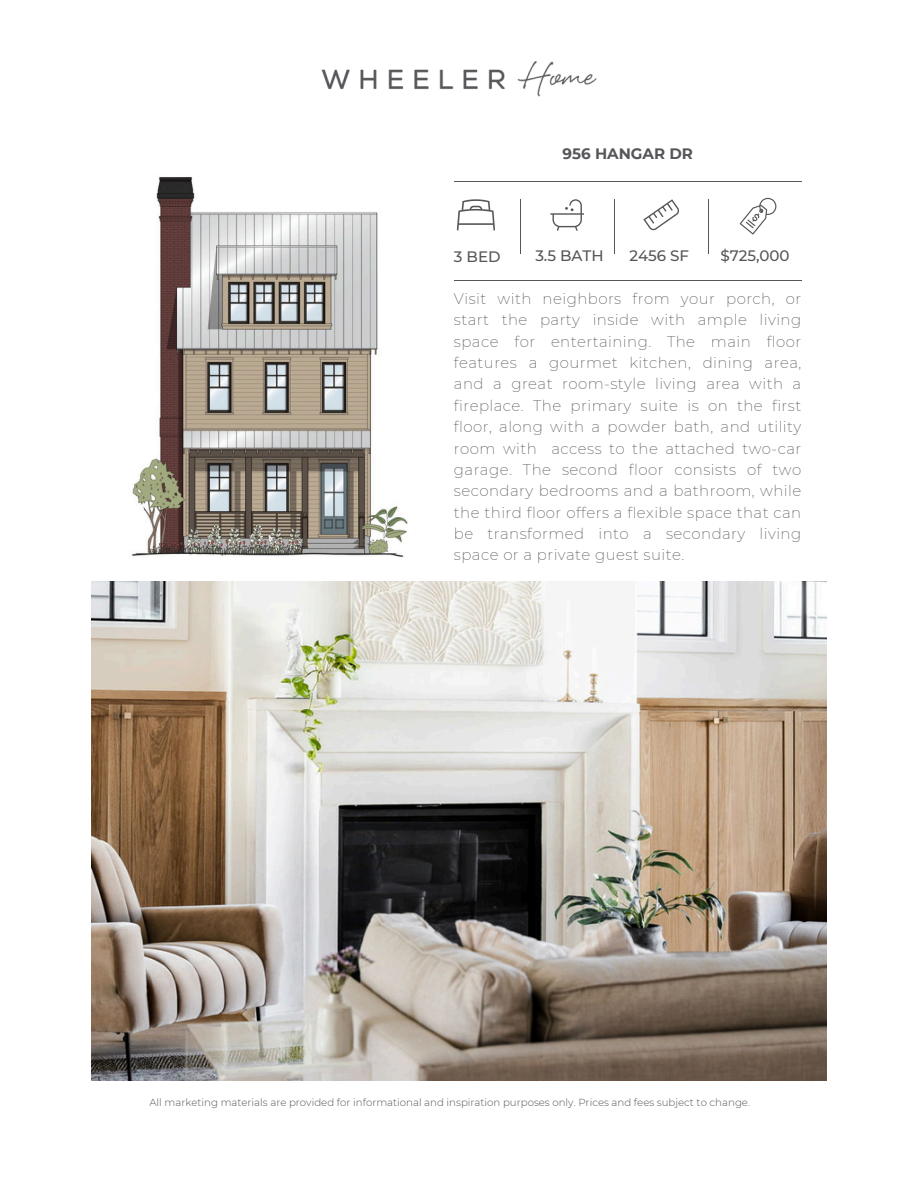
<style>
.page{position:relative;width:918px;height:1188px;background:#fff}
.page>*{position:absolute;margin:0;border:0;box-sizing:border-box;transform-origin:0 0}
.t1{font:500 15.15px "Montserrat";color:#565559}
.t2{font:700 15.15px "Montserrat";color:#565559}
.t3{font:200 15px/21.3px "Montserrat";letter-spacing:.03em;color:#565559;text-align:justify}
.t4{font:300 10.2px "Montserrat";color:#565559}
</style>
<div class="page">
<img style="left:92px;top:582px;width:734px;height:498px">
<img style="left:321px;top:61px;width:276px;height:36px">
<div style="left:594px;top:0;width:116px;height:67px;background:#fff"></div>
<img style="left:132px;top:177px;width:276px;height:380px">
<hr style="left:454px;top:181px;width:347px;height:1px;background:#565559">
<svg style="left:457px;top:199px;width:38px;height:31px"></svg>
<hr style="left:520px;top:199px;width:1px;height:55px;background:#565559">
<svg style="left:550px;top:199px;width:34px;height:32px"></svg>
<hr style="left:614px;top:199px;width:1px;height:55px;background:#565559">
<svg style="left:643px;top:199px;width:36px;height:31px"></svg>
<svg style="left:740px;top:198px;width:36px;height:37px"></svg>
<hr style="left:708px;top:199px;width:1px;height:55px;background:#565559">
<hr style="left:454px;top:280px;width:347px;height:1px;background:#565559">
<h1 class="t2" style="left:563px;top:144px;width:132px">956 HANGAR DR</h1>
<h1 class="t1" style="left:454px;top:248px;width:48px">3 BED</h1>
<h1 class="t1" style="left:629px;top:247px;width:61px">2456 SF</h1>
<p class="t1" style="left:720px;top:246px;width:71px">$725,000</p>
<h1 class="t1" style="left:535px;top:247px;width:70px">3.5 BATH</h1>
<h3 class="t3" style="left:454px;top:288px;width:349px">Visit with neighbors from your porch, or start the party inside with ample living space for entertaining. The main floor features a gourmet kitchen, dining area, and a great room-style living area with a fireplace. The primary suite is on the first floor, along with a powder bath, and utility room with access to the attached two-car garage. The second floor consists of two secondary bedrooms and a bathroom, while the third floor offers a flexible space that can be transformed into a secondary living space or a private guest suite.</h3>
<h2 class="t4" style="left:149px;top:1096px;width:602px">All marketing materials are provided for informational and inspiration purposes only. Prices and fees subject to change.</h2>
</div>
